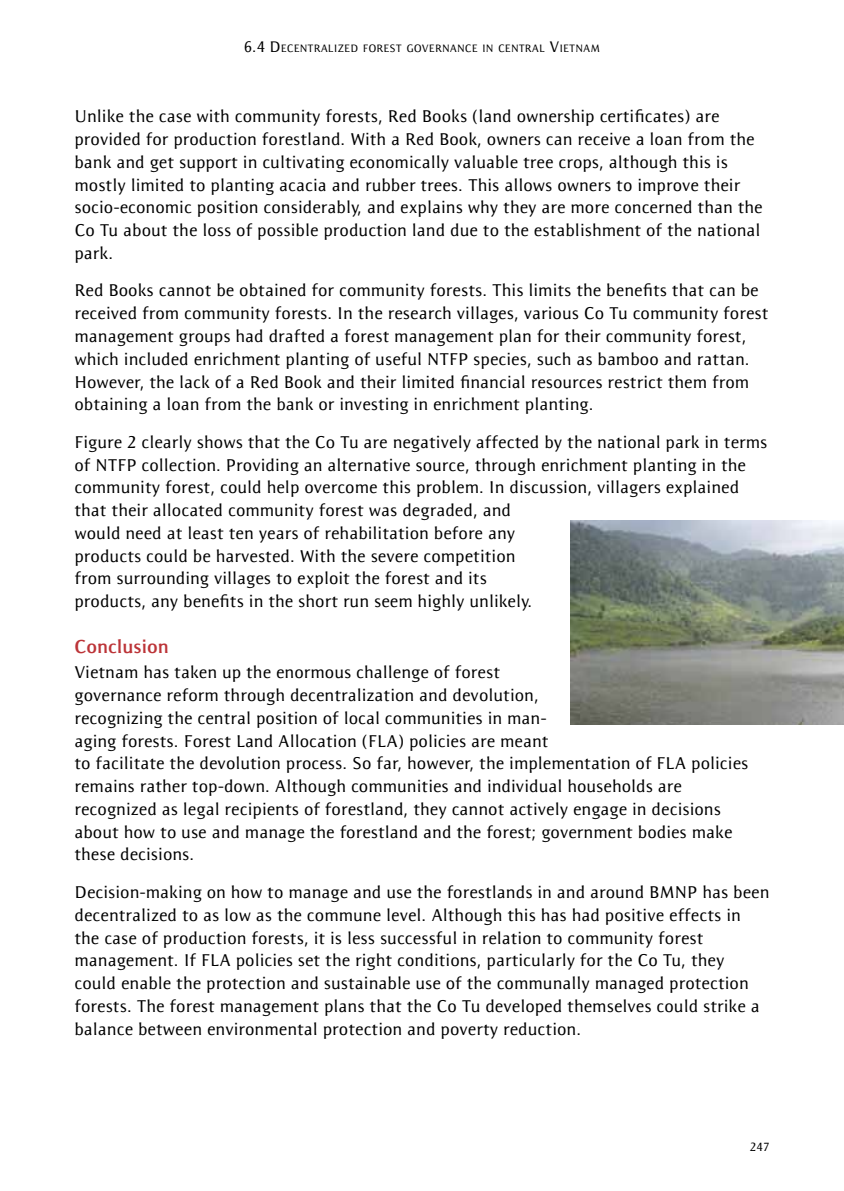
<style>
.page{position:relative;width:844px;height:1191px;background:#fff}
.page>*{position:absolute;margin:0;border:0;box-sizing:border-box;transform-origin:0 0}
.t1{font:700 19.25px "Resavska Sans ITC";color:#bc3438}
.t2{font:500 17.5px/22.8px "Resavska Sans ITC";color:#000}
.t3{font:500 12.25px "Resavska Sans ITC";color:#000}
.t4{font:500 11.03px "Resavska Sans ITC";color:#000}
.s1{font-size:15.75px}
</style>
<div class="page">
<img style="left:570px;top:520px;width:273px;height:204px">
<p class="t4" style="left:244px;top:41px;width:58px"><span class="s1">6.4 D</span> ECENTRA</p>
<p class="t4" style="left:328px;top:41px;width:109px">LIZED FOREST GOVERNAN</p>
<p class="t4" style="left:464px;top:41px;width:48px">CE IN CENTRA</p>
<p class="t4" style="left:539px;top:41px;width:33px">L <span class="s1">V</span>IETNAM</p>
<p class="t2" style="left:74px;top:105px;width:689px">U nlike the case with community forests, Red Books (land ownership certificates) are provided for production forestland. With a Red Book, owners can receive a loan from the bank and get support in cultivating economically valuable tree crops, although this is mostly limited to planting acacia and rubber trees. This allows owners to improve their socio-economic position considerably, and explains why they are more concerned than the Co Tu about the loss of possible production land due to the establishment of the national park.</p>
<p class="t2" style="left:74px;top:279px;width:695px">Red Books cannot be obtained for community forests. This limits the benefits that can be received from community forests. I n the research villages, various Co Tu community forest management groups had drafted a forest management plan for their community forest, which included enrichment planting of useful NTFP species, such as bamboo and rattan.<br>H owever, the lack of a Red Book and their limited financial resources restrict them from obtaining a loan from the bank or investing in enrichment planting.</p>
<p class="t2" style="left:74px;top:430px;width:694px">Figure 2 clearly shows that the Co Tu are negatively affected by the national park in terms of NTFP collection. Providing an alternative source, through enrichment planting in the community forest, could help overcome this problem. I n discussion, villagers explained that their allocated community forest was degraded, and<br>would need at least ten years of rehabilitation before any<br>products could be harvested. With the severe competition<br>from surrounding villages to exploit the forest and its<br>products, any benefits in the short run seem highly unlikely.</p>
<p class="t1" style="left:74px;top:635px;width:96px">Conclusion</p>
<p class="t2" style="left:74px;top:661px;width:675px">Vietnam has taken up the enormous challenge of forest<br>governance reform through decentralization and devolution,<br>recognizing the central position of local communities in man-<br>aging forests. Forest Land Allocation (FLA) policies are meant<br>to facilitate the devolution process. So far, however, the implementation of FLA policies remains rather top-down. Although communities and individual households are recognized as legal recipients of forestland, they cannot actively engage in decisions about how to use and manage the forestland and the forest; government bodies make these decisions.</p>
<p class="t2" style="left:74px;top:880px;width:696px">Decision-making on how to manage and use the forestlands in and around BMNP has been decentralized to as low as the commune level. Although this has had positive effects in the case of production forests, it is less successful in relation to community forest management. I f FLA policies set the right conditions, particularly for the Co Tu, they could enable the protection and sustainable use of the communally managed protection forests. The forest management plans that the Co Tu developed themselves could strike a balance between environmental protection and poverty reduction.</p>
<p class="t3" style="left:749px;top:1139px;width:21px">247</p>
</div>
